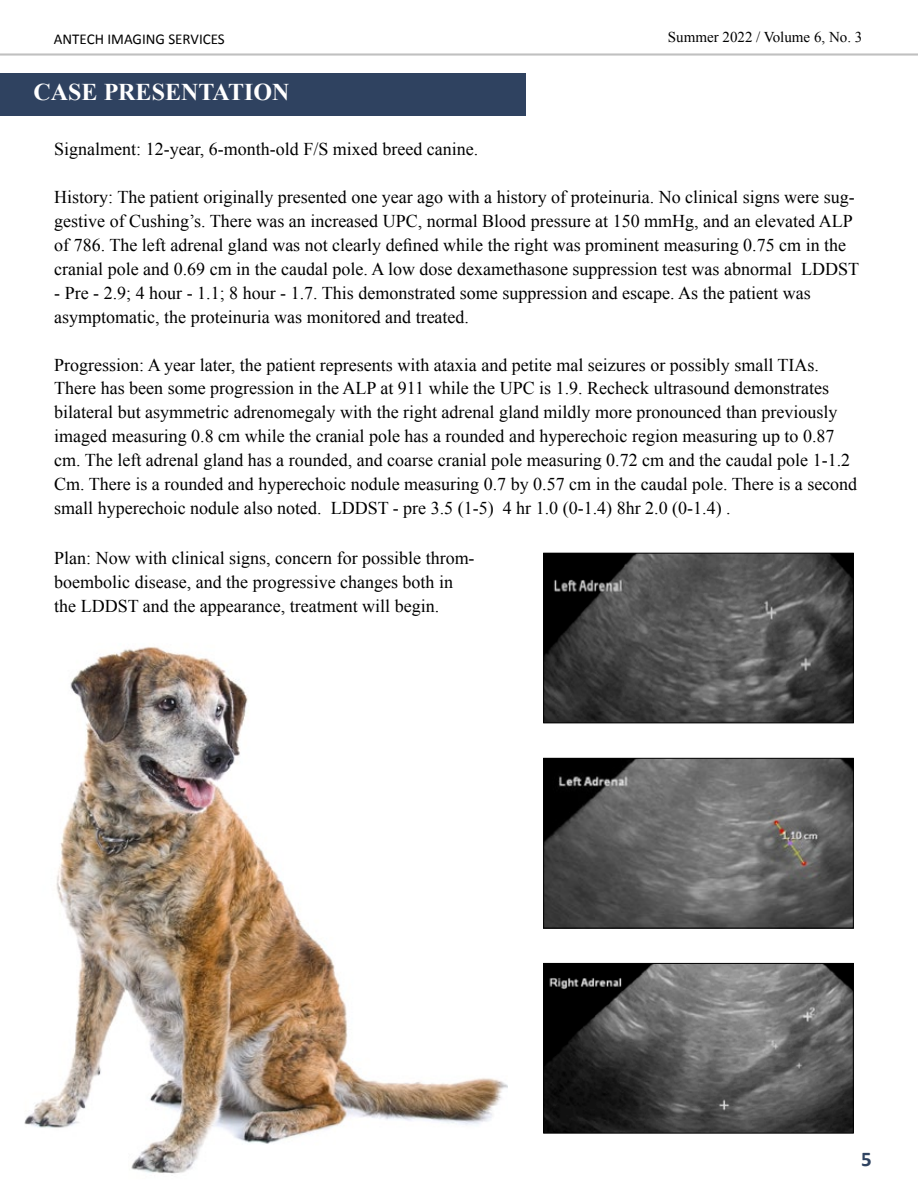
<style>
.page{position:relative;width:918px;height:1188px;background:#fff}
.page>*{position:absolute;margin:0;border:0;box-sizing:border-box;transform-origin:0 0}
.t1{font:700 24px "Times New Roman";color:#fff}
.t2{font:700 21px "Calibri";color:#2f4361}
.t3{font:18px/24px "Times New Roman";color:#000}
.t4{font:15px "Times New Roman";color:#000101}
.t5{font:15px "Calibri";color:#000}
</style>
<div class="page">
<hr style="left:0;top:53px;width:918px;height:3px;background:#000">
<div style="left:0;top:73px;width:525px;height:43px;background:#2f4260"></div>
<img style="left:545px;top:965px;width:307px;height:167px">
<div style="left:543px;top:963px;width:311px;height:171px;border:1px solid #000"></div>
<img style="left:545px;top:760px;width:307px;height:166px">
<div style="left:543px;top:758px;width:311px;height:170px;border:1px solid #000"></div>
<img style="left:24px;top:646px;width:484px;height:528px">
<img style="left:545px;top:555px;width:307px;height:166px">
<div style="left:543px;top:553px;width:311px;height:170px;border:1px solid #000"></div>
<p class="t5" style="left:54px;top:30px;width:173px">ANTECH IMAGING SERVICES</p>
<p class="t4" style="left:668px;top:27px;width:196px">Summer 2022 / Volume 6, No. 3</p>
<h1 class="t1" style="left:34px;top:75px;width:257px">CASE PRESENTATION</h1>
<p class="t3" style="left:54px;top:137px;width:426px">Signalment: 12-year, 6-month-old F/S mixed breed canine.</p>
<p class="t3" style="left:54px;top:185px;width:806px">History: The patient originally presented one year ago with a history of proteinuria. No clinical signs were sug&shy;gestive of Cushing’s. There was an increased UPC, normal Blood pressure at 150 mmHg, and an elevated ALP of 786. The left adrenal gland was not clearly defined while the right was prominent measuring 0.75 cm in the cranial pole and 0.69 cm in the caudal pole. A low dose dexamethasone suppression test was abnormal LDDST</p>
<p class="t3" style="left:54px;top:280px;width:758px">- Pre - 2.9; 4 hour - 1.1; 8 hour - 1.7. This demonstrated some suppression and escape. As the patient was asymptomatic, the proteinuria was monitored and treated.</p>
<p class="t3" style="left:54px;top:352px;width:805px">Progression: A year later, the patient represents with ataxia and petite mal seizures or possibly small TIAs.<br>There has been some progression in the ALP at 911 while the UPC is 1.9. Recheck ultrasound demonstrates bilateral but asymmetric adrenomegaly with the right adrenal gland mildly more pronounced than previously imaged measuring 0.8 cm while the cranial pole has a rounded and hyperechoic region measuring up to 0.87 cm. The left adrenal gland has a rounded, and coarse cranial pole measuring 0.72 cm and the caudal pole 1-1.2<br>Cm. There is a rounded and hyperechoic nodule measuring 0.7 by 0.57 cm in the caudal pole. There is a second small hyperechoic nodule also noted. LDDST - pre 3.5 (1-5) 4 hr 1.0 (0-1.4) 8hr 2.0 (0-1.4) .</p>
<p class="t3" style="left:54px;top:545px;width:422px">Plan: Now with clinical signs, concern for possible throm&shy;boembolic disease, and the progressive changes both in the LDDST and the appearance, treatment will begin.</p>
<p class="t2" style="left:861px;top:1146px;width:12px">5</p>
</div>
